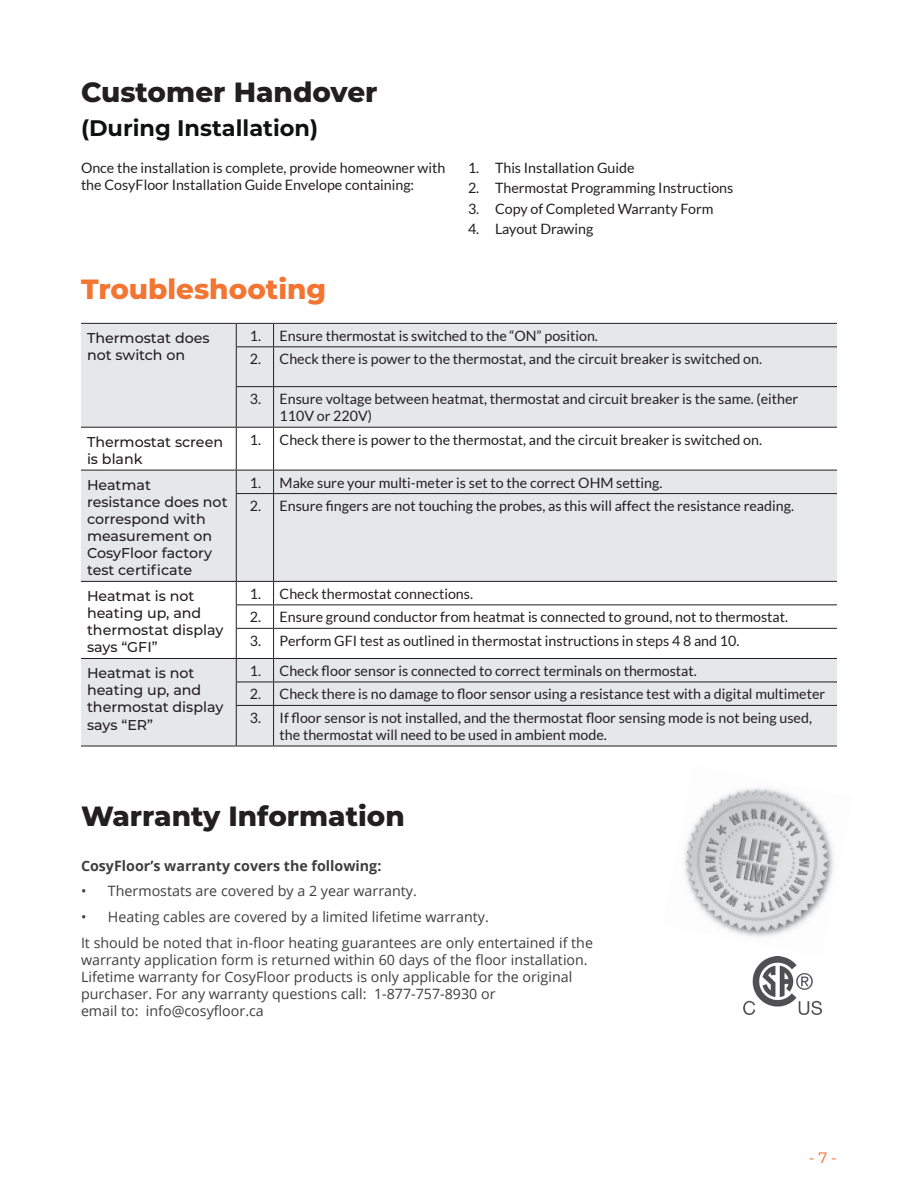
<style>
.page{position:relative;width:918px;height:1188px;background:#fff}
.page>*{position:absolute;margin:0;border:0;box-sizing:border-box;transform-origin:0 0}
.t1{font:800 27.75px "Montserrat";color:#231f20}
.t2{font:800 27.75px "Montserrat";color:#f37531}
.t3{font:700 22.5px "Montserrat";color:#0f1110}
.t4{font:15px "Montserrat";color:#f36621}
.t5{font:14.25px/17.1px "Lato";color:#231f20}
.t6{font:14.25px/17.1px "Open Sans";color:#3e3e3f}
.t7{font:500 14.25px/17.1px "Montserrat";color:#231f20}
.t8{font:700 14.25px "Open Sans";color:#3e3e3f}
</style>
<div class="page">
<svg style="left:81px;top:324px;width:756px;height:422px;fill:#e6e7e9"></svg>
<hr style="left:81px;top:323px;width:155px;height:1px;background:#231f20">
<hr style="left:236px;top:323px;width:38px;height:1px;background:#231f20">
<svg style="left:236px;top:324px;width:1px;height:22px"></svg>
<hr style="left:274px;top:323px;width:563px;height:1px;background:#231f20">
<svg style="left:273px;top:324px;width:1px;height:22px"></svg>
<hr style="left:236px;top:346px;width:38px;height:1px;background:#231f20">
<hr style="left:236px;top:347px;width:1px;height:39px;background:#231f20">
<hr style="left:274px;top:346px;width:563px;height:1px;background:#231f20">
<hr style="left:273px;top:347px;width:1px;height:39px;background:#231f20">
<hr style="left:236px;top:386px;width:38px;height:1px;background:#231f20">
<hr style="left:236px;top:387px;width:1px;height:40px;background:#231f20">
<hr style="left:274px;top:386px;width:563px;height:1px;background:#231f20">
<hr style="left:273px;top:387px;width:1px;height:40px;background:#231f20">
<hr style="left:81px;top:427px;width:155px;height:1px;background:#231f20">
<hr style="left:236px;top:427px;width:38px;height:1px;background:#231f20">
<hr style="left:236px;top:428px;width:1px;height:42px;background:#231f20">
<hr style="left:274px;top:427px;width:563px;height:1px;background:#231f20">
<hr style="left:273px;top:428px;width:1px;height:42px;background:#231f20">
<hr style="left:81px;top:470px;width:155px;height:1px;background:#231f20">
<hr style="left:236px;top:470px;width:38px;height:1px;background:#231f20">
<svg style="left:236px;top:470px;width:1px;height:23px"></svg>
<hr style="left:274px;top:470px;width:563px;height:1px;background:#231f20">
<svg style="left:273px;top:470px;width:1px;height:23px"></svg>
<hr style="left:236px;top:493px;width:38px;height:1px;background:#231f20">
<hr style="left:236px;top:494px;width:1px;height:87px;background:#231f20">
<hr style="left:274px;top:493px;width:563px;height:1px;background:#231f20">
<hr style="left:273px;top:494px;width:1px;height:87px;background:#231f20">
<hr style="left:81px;top:581px;width:155px;height:1px;background:#231f20">
<hr style="left:236px;top:581px;width:38px;height:1px;background:#231f20">
<hr style="left:274px;top:581px;width:563px;height:1px;background:#231f20">
<hr style="left:236px;top:604px;width:38px;height:1px;background:#231f20">
<hr style="left:274px;top:604px;width:563px;height:1px;background:#231f20">
<hr style="left:236px;top:628px;width:38px;height:1px;background:#231f20">
<hr style="left:274px;top:628px;width:563px;height:1px;background:#231f20">
<hr style="left:81px;top:658px;width:155px;height:1px;background:#231f20">
<hr style="left:81px;top:746px;width:155px;height:1px;background:#231f20">
<hr style="left:236px;top:658px;width:38px;height:1px;background:#231f20">
<hr style="left:274px;top:658px;width:563px;height:1px;background:#231f20">
<hr style="left:236px;top:682px;width:38px;height:1px;background:#231f20">
<svg style="left:236px;top:582px;width:1px;height:123px"></svg>
<hr style="left:274px;top:682px;width:563px;height:1px;background:#231f20">
<svg style="left:273px;top:582px;width:1px;height:123px"></svg>
<hr style="left:236px;top:705px;width:38px;height:1px;background:#231f20">
<hr style="left:236px;top:706px;width:1px;height:40px;background:#231f20">
<hr style="left:274px;top:705px;width:563px;height:1px;background:#231f20">
<hr style="left:273px;top:706px;width:1px;height:40px;background:#231f20">
<hr style="left:236px;top:746px;width:38px;height:1px;background:#231f20">
<hr style="left:274px;top:746px;width:563px;height:1px;background:#231f20">
<img style="left:686px;top:787px;width:146px;height:59px">
<img style="left:684px;top:846px;width:150px;height:91px">
<img style="left:744px;top:957px;width:78px;height:57px">
<h1 class="t1" style="left:81px;top:72px;width:298px">Customer Handover</h1>
<h2 class="t3" style="left:81px;top:111px;width:239px">(During Installation)</h2>
<p class="t5" style="left:81px;top:159px;width:366px">Once the installation is complete, provide homeowner with the CosyFloor Installation Guide Envelope containing:</p>
<p class="t5" style="left:468px;top:159px;width:168px">1. This Installation Guide</p>
<p class="t5" style="left:468px;top:179px;width:267px">2. Thermostat Programming Instructions</p>
<p class="t5" style="left:468px;top:200px;width:247px">3. Copy of Completed Warranty Form</p>
<p class="t5" style="left:468px;top:220px;width:127px">4. Layout Drawing</p>
<h1 class="t2" style="left:81px;top:269px;width:247px">Troubleshooting</h1>
<p class="t7" style="left:87px;top:329px;width:124px">Thermostat does not switch on</p>
<p class="t5" style="left:250px;top:327px;width:350px">1. Ensure thermostat is switched to the “ON” position.</p>
<p class="t5" style="left:250px;top:350px;width:514px">2. Check there is power to the thermostat, and the circuit breaker is switched on.</p>
<p class="t5" style="left:280px;top:390px;width:520px;text-indent:-30px">3. Ensure voltage between heatmat, thermostat and circuit breaker is the same. (either<br>110V or 220V)</p>
<p class="t7" style="left:87px;top:433px;width:138px">Thermostat screen is blank</p>
<p class="t5" style="left:250px;top:431px;width:514px">1. Check there is power to the thermostat, and the circuit breaker is switched on.</p>
<p class="t7" style="left:87px;top:476px;width:142px">Heatmat resistance does not correspond with measurement on<br>CosyFloor factory test certificate</p>
<p class="t5" style="left:250px;top:474px;width:414px">1. Make sure your multi-meter is set to the correct OHM setting.</p>
<p class="t5" style="left:250px;top:497px;width:546px">2. Ensure fingers are not touching the probes, as this will affect the resistance reading.</p>
<p class="t7" style="left:87px;top:587px;width:138px">Heatmat is not heating up, and thermostat display says “GFI”</p>
<p class="t5" style="left:250px;top:585px;width:225px">1. Check thermostat connections.</p>
<p class="t5" style="left:250px;top:609px;width:540px">2. Ensure ground conductor from heatmat is connected to ground, not to thermostat.</p>
<p class="t5" style="left:250px;top:632px;width:491px">3. Perform GFI test as outlined in thermostat instructions in steps 4 8 and 10.</p>
<p class="t7" style="left:87px;top:664px;width:138px">Heatmat is not heating up, and thermostat display says “ER”</p>
<p class="t5" style="left:250px;top:662px;width:448px">1. Check floor sensor is connected to correct terminals on thermostat.</p>
<p class="t5" style="left:250px;top:686px;width:577px">2. Check there is no damage to floor sensor using a resistance test with a digital multimeter</p>
<p class="t5" style="left:280px;top:709px;width:534px;text-indent:-30px">3. If floor sensor is not installed, and the thermostat floor sensing mode is not being used, the thermostat will need to be used in ambient mode.</p>
<h1 class="t1" style="left:81px;top:795px;width:325px">Warranty Information</h1>
<p class="t8" style="left:81px;top:856px;width:302px">CosyFloor’s warranty covers the following:</p>
<p class="t6" style="left:81px;top:882px;width:337px">• Thermostats are covered by a 2 year warranty.</p>
<p class="t6" style="left:81px;top:904px;width:513px;line-height:25.7px">• Heating cables are covered by a limited lifetime warranty.<br>It should be noted that in-floor heating guarantees are only entertained if the</p>
<p class="t6" style="left:81px;top:951px;width:508px">warranty application form is returned within 60 days of the floor installation.<br>Lifetime warranty for CosyFloor products is only applicable for the original purchaser. For any warranty questions call: 1-877-757-8930 or<br>email to: info@cosyfloor.ca</p>
<p class="t4" style="left:809px;top:1147px;width:30px">- 7 -</p>
</div>
